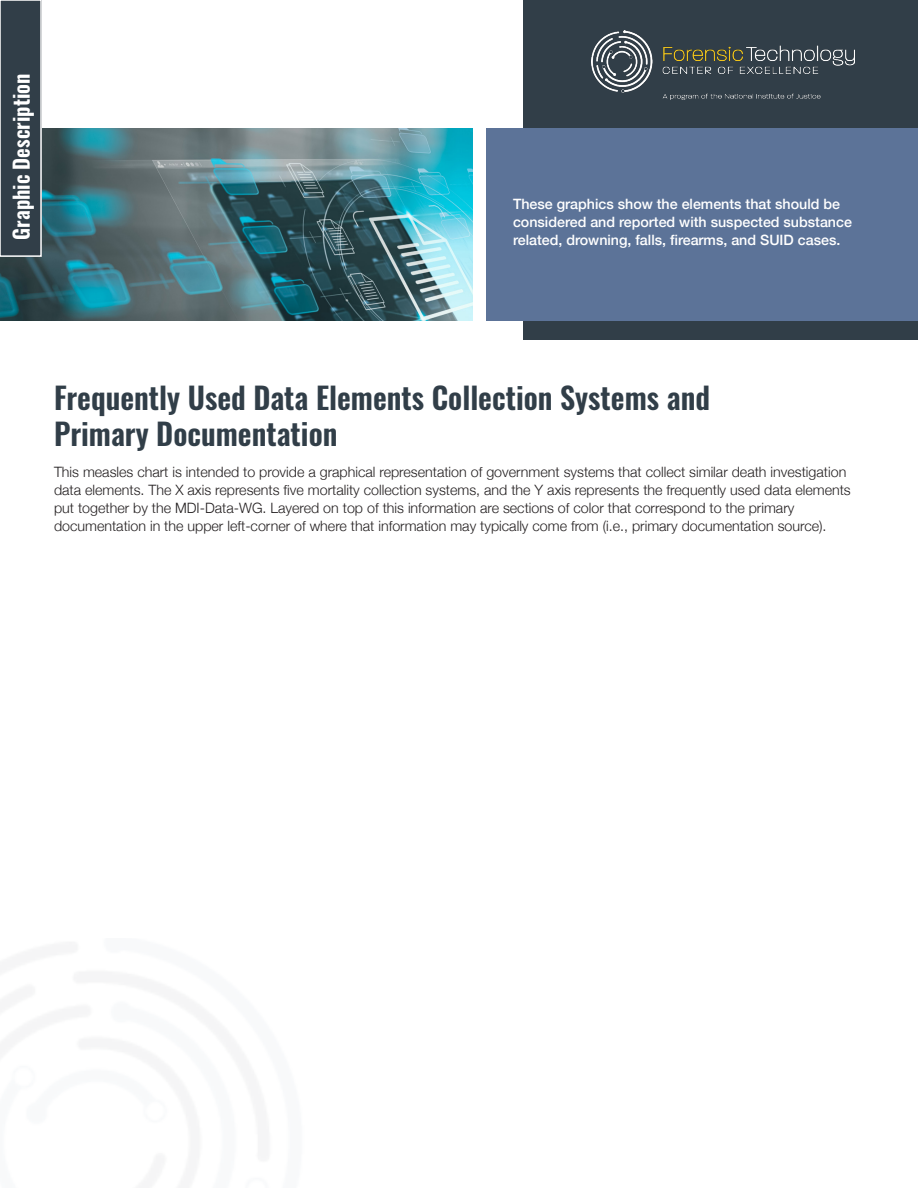
<style>
.page{position:relative;width:918px;height:1188px;background:#fff}
.page>*{position:absolute;margin:0;border:0;box-sizing:border-box;transform-origin:0 0}
.t1{font:600 30px/36px "Oswald";color:#313e48}
.t2{font:600 21px "Oswald";color:#fff}
.t3{font:300 14.25px/18px "Helvetica Neue";color:#231f20}
.t4{font:500 14.25px/18px "Helvetica Neue";color:#fff}
</style>
<div class="page">
<div style="left:524px;top:0;width:394px;height:339px;background:#313e48"></div>
<div style="left:486px;top:129px;width:432px;height:192px;background:#5c7398"></div>
<img style="left:591px;top:30px;width:264px;height:69px">
<img style="left:0;top:129px;width:472px;height:192px">
<div style="left:0;top:0;width:41px;height:256px;background:#313e48"></div>
<div style="left:0;top:0;width:42px;height:257px;border:2px solid #fff"></div>
<p class="t2" style="left:7px;top:240px;width:168px;rotate:-90deg">Graphic Description</p>
<p class="t4" style="left:513px;top:194px;width:340px">These graphics show the elements that should be considered and reported with suspected substance</p>
<p class="t4" style="left:513px;top:230px;width:329px">related, drowning, falls, firearms, and SUID cases.</p>
<h1 class="t1" style="left:54px;top:380px;width:658px">Frequently Used Data Elements Collection Systems and<br>Primary Documentation</h1>
<p class="t3" style="left:54px;top:462px;width:798px">This measles chart is intended to provide a graphical representation of government systems that collect similar death investigation data elements. The X axis represents five mortality collection systems, and the Y axis represents the frequently used data elements put together by the MDI-Data-WG. Layered on top of this information are sections of color that correspond to the primary documentation in the upper left-corner of where that information may typically come from (i.e., primary documentation source).</p>
</div>
